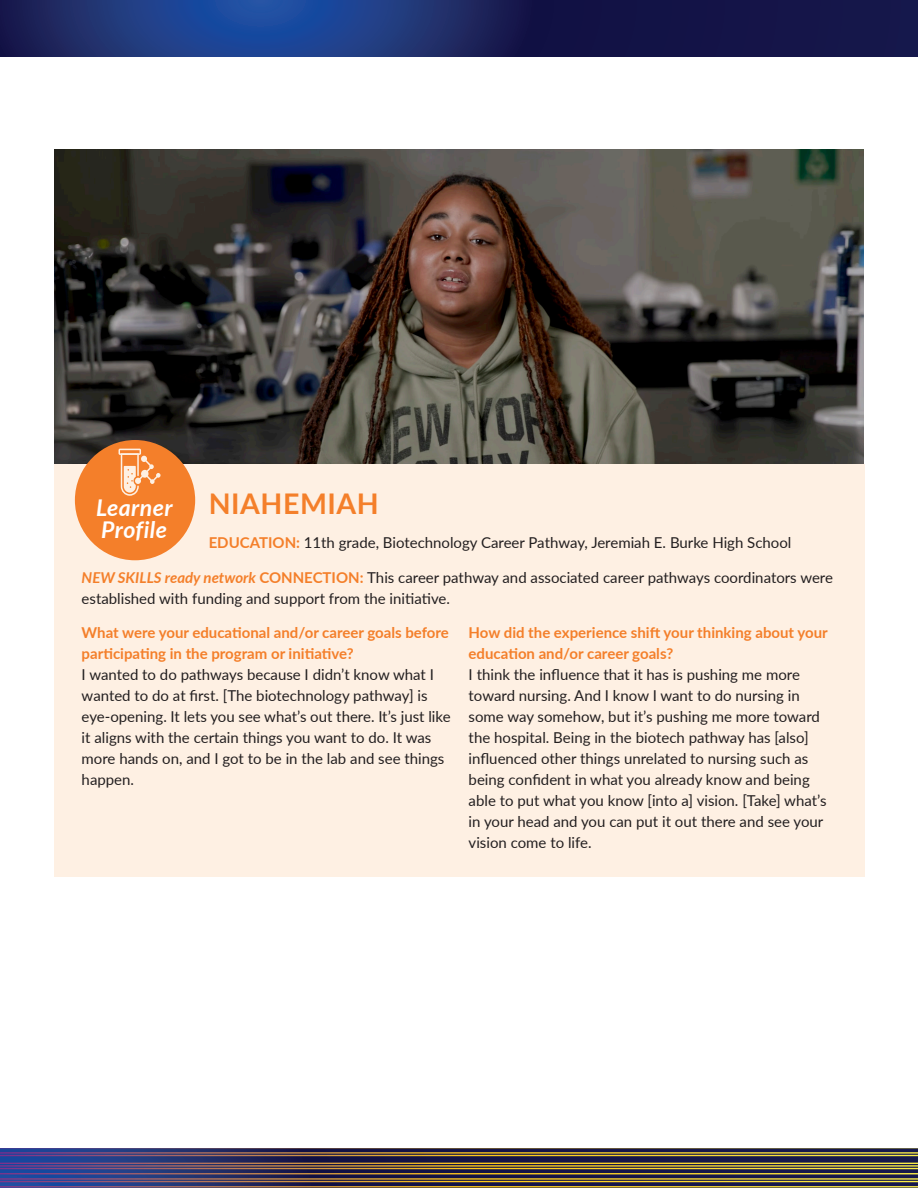
<style>
.page{position:relative;width:918px;height:1188px;background:#fff}
.page>*{position:absolute;margin:0;border:0;box-sizing:border-box;transform-origin:0 0}
.Body{font:700 28.5px "Lato";letter-spacing:.02em;color:#f47f2a}
.Body-2{font:italic 700 23.1px/21.9px "Lato";letter-spacing:.02em;color:#fff}
.Body-3{font:15px/21px "Lato";color:#231f20}
.Body-4{font:700 15px/21px "Lato";color:#f47f2a}
.s1{font-weight:700;color:#f47f2a}
.s2{font-weight:700;font-style:italic;color:#f47f2a}
</style>
<div class="page">
<svg style="left:0;top:0;width:918px;height:56px;background:#192764"></svg>
<svg style="left:0;top:1187px;width:918px;height:1px"></svg>
<svg style="left:0;top:1148px;width:918px;height:39px;background:#554b51"></svg>
<img style="left:55px;top:150px;width:809px;height:314px">
<div style="left:55px;top:464px;width:810px;height:413px;background:#fef0e3"></div>
<div style="left:75px;top:440px;width:120px;height:120px;background:#f47f2a;border-radius:50%"></div>
<svg style="left:119px;top:449px;width:42px;height:47px"></svg>
<p class="Body" style="left:209px;top:483px;width:172px">NIAHEMIAH</p>
<p class="Body-3" style="left:209px;top:532px;width:584px"><span class="s1">EDUCATION:</span> 11th grade, Biotechnology Career Pathway, Jeremiah E. Burke High School</p>
<p class="Body-3" style="left:82px;top:566px;width:753px"><span class="s2">NEW SKILLS ready network</span> <span class="s1">CONNECTION:</span> This career pathway and associated career pathways coordinators were established with funding and support from the initiative.</p>
<p class="Body-4" style="left:82px;top:622px;width:369px">What were your educational and/or career goals before participating in the program or initiative?</p>
<p class="Body-3" style="left:82px;top:664px;width:370px">I wanted to do pathways because I didn’t know what I wanted to do at first. [The biotechnology pathway] is eye-opening. It lets you see what’s out there. It’s just like it aligns with the certain things you want to do. It was more hands on, and I got to be in the lab and see things happen.</p>
<p class="Body-2" style="left:96px;top:495px;width:78px">Learner<br>Profile</p>
<p class="Body-4" style="left:469px;top:622px;width:361px">How did the experience shift your thinking about your education and/or career goals?</p>
<p class="Body-3" style="left:469px;top:664px;width:359px">I think the influence that it has is pushing me more toward nursing. And I know I want to do nursing in some way somehow, but it’s pushing me more toward the hospital. Being in the biotech pathway has [also] influenced other things unrelated to nursing such as being confident in what you already know and being able to put what you know [into a] vision. [Take] what’s in your head and you can put it out there and see your vision come to life.</p>
</div>
